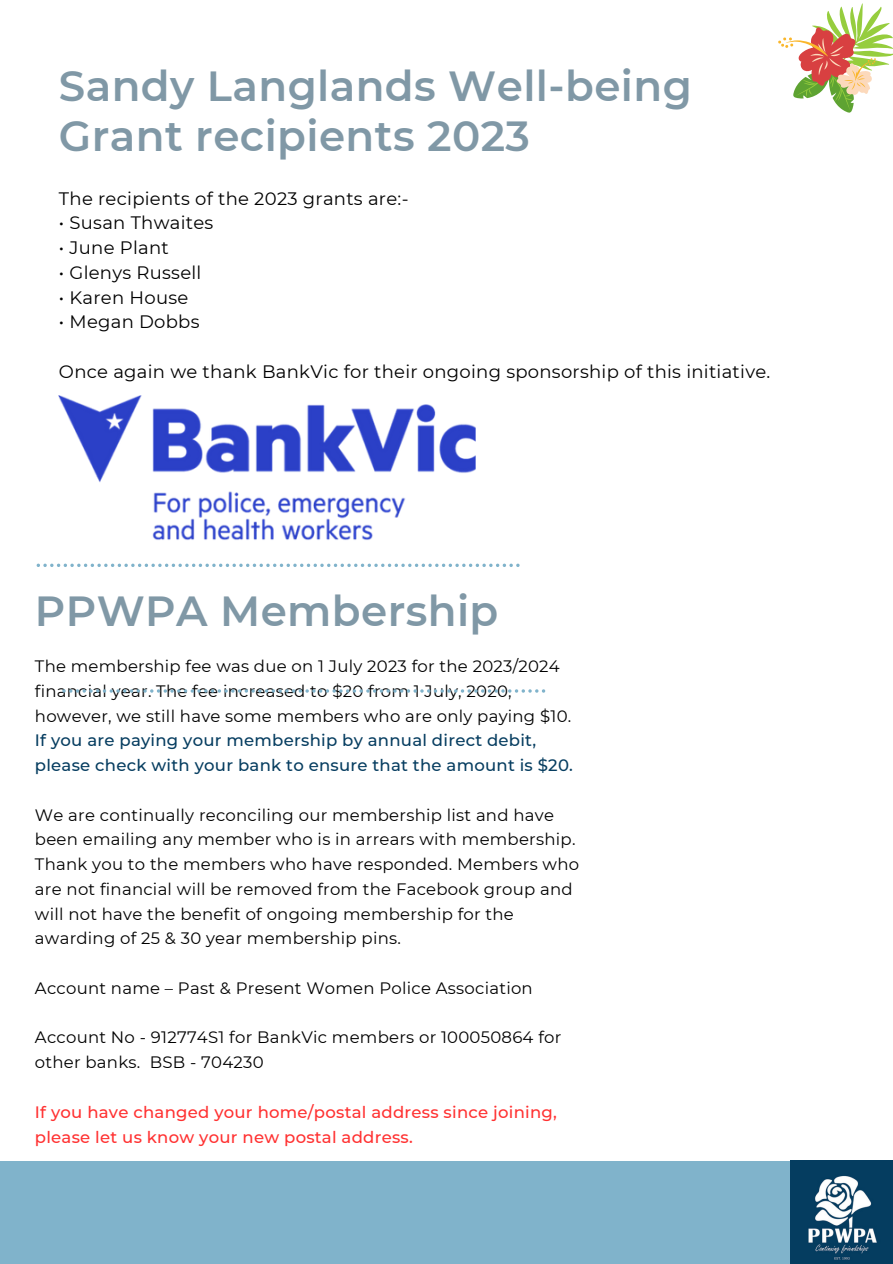
<style>
.page{position:relative;width:893px;height:1264px;background:#fff}
.page>*{position:absolute;margin:0;border:0;box-sizing:border-box;transform-origin:0 0}
.t1{font:600 42px/49.5px "Montserrat";letter-spacing:.01em;color:#8098a6}
.t2{font:18px "Montserrat";letter-spacing:.015em;color:#000}
.t3{font:16.5px/24.8px "Montserrat";letter-spacing:.015em;color:#000}
.t4{font:500 16.5px/24.8px "Montserrat";letter-spacing:.015em;color:#ff3131}
.s1{font-weight:500;color:#063d60}
</style>
<div class="page">
<div style="left:0;top:1160px;width:892px;height:103px;background:#80b3cb"></div>
<img style="left:790px;top:1160px;width:102px;height:103px">
<svg style="left:778px;top:3px;width:114px;height:110px"></svg>
<img style="left:59px;top:395px;width:416px;height:145px">
<svg style="left:62px;top:689px;width:483px;height:3px"></svg>
<svg style="left:37px;top:563px;width:482px;height:4px"></svg>
<p class="t1" style="left:59px;top:61px;width:634px">Sandy Langlands Well-being<br>Grant recipients 2023</p>
<p class="t2" style="left:59px;top:187px;width:351px">The recipients of the 2023 grants are:-</p>
<h1 class="t2" style="left:59px;top:212px;width:156px">• Susan Thwaites</h1>
<p class="t2" style="left:59px;top:237px;width:111px">• June Plant</p>
<p class="t2" style="left:59px;top:261px;width:144px">• Glenys Russell</p>
<p class="t2" style="left:59px;top:286px;width:131px">• Karen House</p>
<p class="t2" style="left:59px;top:311px;width:142px">• Megan Dobbs</p>
<h2 class="t2" style="left:59px;top:360px;width:712px">Once again we thank BankVic for their ongoing sponsorship of this initiative.</h2>
<p class="t1" style="left:35px;top:586px;width:465px">PPWPA Membership</p>
<p class="t3" style="left:35px;top:653px;width:539px">The membership fee was due on 1 July 2023 for the 2023/2024 financial year. The fee increased to $20 from 1 July, 2020, however, we still have some members who are only paying $10.<br><span class="s1">If you are paying your membership by annual direct debit, please check with your bank to ensure that the amount is $20.</span></p>
<p class="t3" style="left:35px;top:802px;width:545px">We are continually reconciling our membership list and have been emailing any member who is in arrears with membership.<br>Thank you to the members who have responded. Members who are not financial will be removed from the Facebook group and will not have the benefit of ongoing membership for the awarding of 25 &amp; 30 year membership pins.</p>
<p class="t3" style="left:35px;top:975px;width:499px">Account name – Past &amp; Present Women Police Association</p>
<p class="t3" style="left:35px;top:1025px;width:528px">Account No - 912774S1 for BankVic members or 100050864 for other banks. BSB - 704230</p>
<p class="t4" style="left:35px;top:1099px;width:523px">If you have changed your home/postal address since joining, please let us know your new postal address.</p>
</div>
